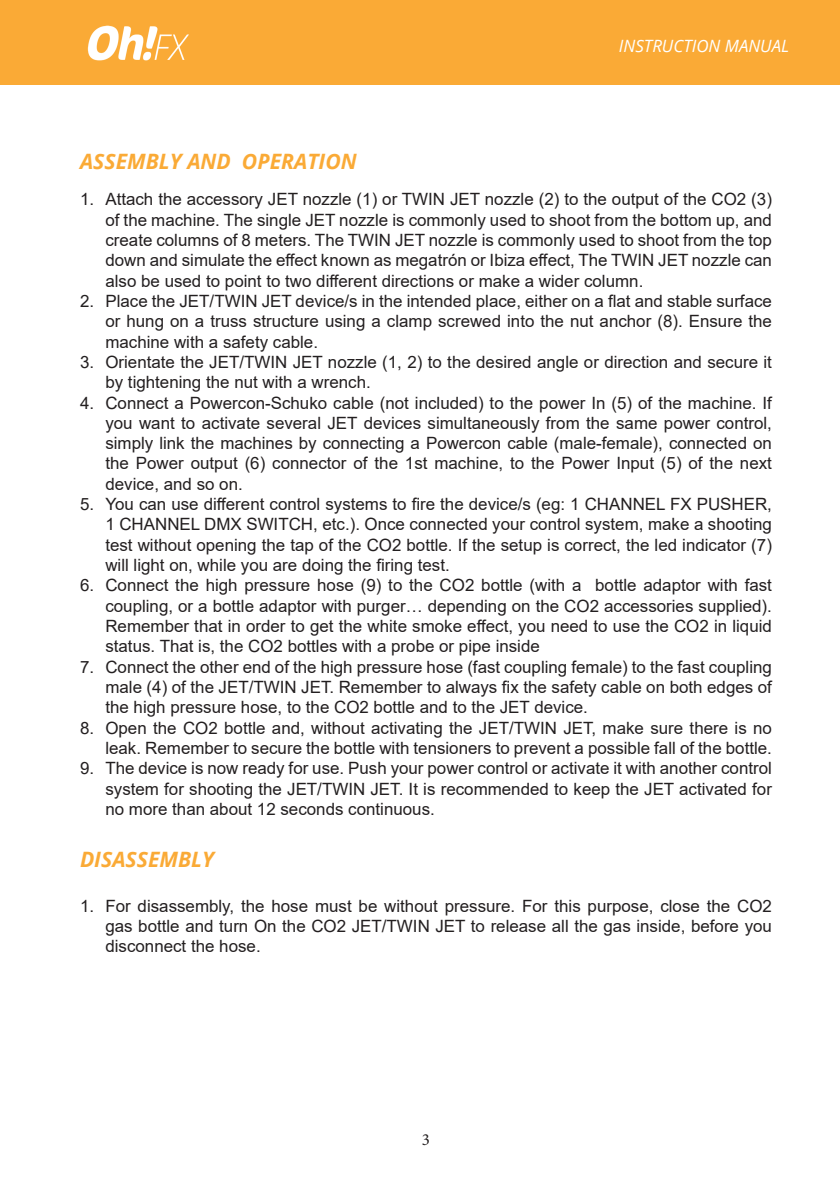
<style>
.page{position:relative;width:840px;height:1190px;background:#fff}
.page>*{position:absolute;margin:0;border:0;box-sizing:border-box;transform-origin:0 0}
.t1{font:italic 700 21.2px "Open Sans";color:#faaa36}
.t2{font:17px/20.4px "Arial";color:#231f20;text-align:justify}
.t3{font:italic 17px "Open Sans";color:#fff}
.t4{font:17px "Minion Pro";color:#231f20}
</style>
<div class="page">
<div style="left:0;top:1px;width:840px;height:84px;background:#faaa36"></div>
<img style="left:87px;top:25px;width:102px;height:36px">
<p class="t3" style="left:619px;top:34px;width:172px">INSTRUCTION MANUAL</p>
<p class="t1" style="left:80px;top:147px;width:278px">ASSEMBLY AND OPERATION</p>
<p class="t2" style="left:105px;top:189px;width:668px;text-indent:-25px">1. Attach the accessory JET nozzle (1) or TWIN JET nozzle (2) to the output of the CO2 (3) of the machine. The single JET nozzle is commonly used to shoot from the bottom up, and create columns of 8 meters. The TWIN JET nozzle is commonly used to shoot from the top down and simulate the effect known as megatrón or Ibiza effect, The TWIN JET nozzle can also be used to point to two different directions or make a wider column.</p>
<p class="t2" style="left:105px;top:291px;width:668px;text-indent:-25px">2. Place the JET/TWIN JET device/s in the intended place, either on a flat and stable surface or hung on a truss structure using a clamp screwed into the nut anchor (8). Ensure the machine with a safety cable.</p>
<p class="t2" style="left:105px;top:352px;width:668px;text-indent:-25px">3. Orientate the JET/TWIN JET nozzle (1, 2) to the desired angle or direction and secure it by tightening the nut with a wrench.</p>
<p class="t2" style="left:105px;top:392px;width:668px;text-indent:-25px">4. Connect a Powercon-Schuko cable (not included) to the power In (5) of the machine. If you want to activate several JET devices simultaneously from the same power control, simply link the machines by connecting a Powercon cable (male-female), connected on the Power output (6) connector of the 1st machine, to the Power Input (5) of the next device, and so on.</p>
<p class="t2" style="left:105px;top:494px;width:668px;text-indent:-25px">5. You can use different control systems to fire the device/s (eg: 1 CHANNEL FX PUSHER, 1 CHANNEL DMX SWITCH, etc.). Once connected your control system, make a shooting test without opening the tap of the CO2 bottle. If the setup is correct, the led indicator (7) will light on, while you are doing the firing test.</p>
<p class="t2" style="left:105px;top:575px;width:668px;text-indent:-25px">6. Connect the high pressure hose (9) to the CO2 bottle (with a bottle adaptor with fast coupling, or a bottle adaptor with purger… depending on the CO2 accessories supplied).<br>Remember that in order to get the white smoke effect, you need to use the CO2 in liquid status. That is, the CO2 bottles with a probe or pipe inside</p>
<p class="t2" style="left:105px;top:656px;width:668px;text-indent:-25px">7. Connect the other end of the high pressure hose (fast coupling female) to the fast coupling male (4) of the JET/TWIN JET. Remember to always fix the safety cable on both edges of the high pressure hose, to the CO2 bottle and to the JET device.</p>
<p class="t2" style="left:80px;top:717px;width:693px;text-align:right">8. Open the CO2 bottle and, without activating the JET/TWIN JET, make sure there is no leak. Remember to secure the bottle with tensioners to prevent a possible fall of the bottle.</p>
<p class="t2" style="left:105px;top:758px;width:668px;text-indent:-25px">9. The device is now ready for use. Push your power control or activate it with another control system for shooting the JET/TWIN JET. It is recommended to keep the JET activated for no more than about 12 seconds continuous.</p>
<p class="t1" style="left:80px;top:845px;width:136px">DISASSEMBLY</p>
<p class="t2" style="left:105px;top:895px;width:668px;text-indent:-25px">1. For disassembly, the hose must be without pressure. For this purpose, close the CO2 gas bottle and turn On the CO2 JET/TWIN JET to release all the gas inside, before you disconnect the hose.</p>
<p class="t4" style="left:422px;top:1128px;width:10px">3</p>
</div>
